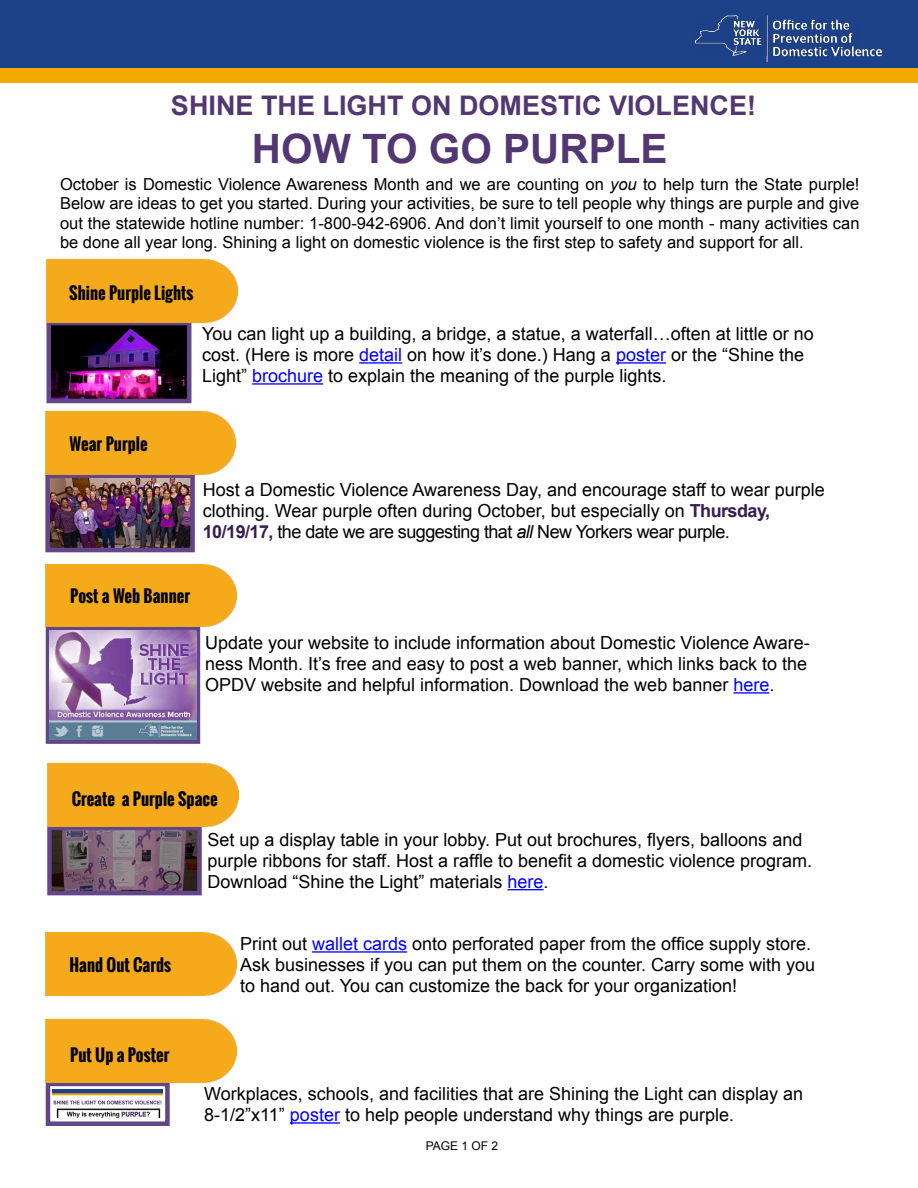
<style>
.page{position:relative;width:918px;height:1188px;background:#fff}
.page>*{position:absolute;margin:0;border:0;box-sizing:border-box;transform-origin:0 0}
.t1{font:700 40.5px "Arial";color:#523773}
.t2{font:700 27px "Arial";color:#523773}
.t3{font:18px/21px "Arial";color:#000}
.t4{font:16.5px/19.5px "Arial";color:#000;text-align:justify}
.t5{font:700 16.5px "Oswald";color:#000}
.t6{font:12px "Arial";color:#000}
.s1{font-style:italic}
.s2{color:#00f}
.s3{font-weight:700;color:#371d4f}
</style>
<div class="page">
<hr style="left:359px;top:362px;width:43px;height:2px;background:#00f">
<hr style="left:616px;top:362px;width:50px;height:2px;background:#00f">
<hr style="left:252px;top:383px;width:71px;height:2px;background:#00f">
<img style="left:51px;top:326px;width:135px;height:72px">
<div style="left:46px;top:321px;width:145px;height:82px;border:4px solid #634589"></div>
<div style="left:0;top:0;width:918px;height:69px;background:#1d428a"></div>
<div style="left:0;top:68px;width:918px;height:15px;background:#f2a900"></div>
<hr style="left:733px;top:692px;width:36px;height:2px;background:#00f">
<div style="left:46px;top:626px;width:154px;height:118px;border:4px solid #634589"></div>
<hr style="left:290px;top:1122px;width:50px;height:2px;background:#00f">
<div style="left:46px;top:1082px;width:124px;height:44px;border:4px solid #634589"></div>
<img style="left:50px;top:478px;width:140px;height:69px">
<div style="left:45px;top:473px;width:150px;height:79px;border:4px solid #634589"></div>
<div style="left:46px;top:260px;width:191px;height:62px;background:#f5aa1c"></div>
<div style="left:45px;top:412px;width:191px;height:62px;background:#f5aa1c"></div>
<div style="left:46px;top:564px;width:191px;height:63px;background:#f5aa1c"></div>
<hr style="left:312px;top:951px;width:95px;height:2px;background:#00f">
<hr style="left:508px;top:889px;width:36px;height:1px;background:#00f">
<img style="left:52px;top:831px;width:145px;height:59px">
<div style="left:47px;top:826px;width:155px;height:69px;border:4px solid #634589"></div>
<div style="left:45px;top:933px;width:191px;height:63px;background:#f5aa1c"></div>
<div style="left:47px;top:763px;width:191px;height:63px;background:#f5aa1c"></div>
<div style="left:46px;top:1020px;width:191px;height:62px;background:#f5aa1c"></div>
<img style="left:695px;top:15px;width:187px;height:47px">
<img style="left:52px;top:1090px;width:111px;height:28px">
<img style="left:49px;top:630px;width:147px;height:110px">
<h2 class="t2" style="left:171px;top:87px;width:587px">SHINE THE LIGHT ON DOMESTIC VIOLENCE!</h2>
<h1 class="t1" style="left:252px;top:122px;width:417px">HOW TO GO PURPLE</h1>
<p class="t4" style="left:60px;top:174px;width:801px">October is Domestic Violence Awareness Month and we are counting on <span class="s1">you</span> to help turn the State purple!<br>Below are ideas to get you started. During your activities, be sure to tell people why things are purple and give out the statewide hotline number: 1-800-942-6906. And don’t limit yourself to one month - many activities can be done all year long. Shining a light on domestic violence is the first step to safety and support for all.</p>
<p class="t5" style="left:69px;top:280px;width:126px">Shine Purple Lights</p>
<p class="t3" style="left:202px;top:323px;width:613px">You can light up a building, a bridge, a statue, a waterfall…often at little or no cost. (Here is more <span class="s2">detail</span> on how it’s done.) Hang a <span class="s2">poster</span> or the “Shine the<br>Light” <span class="s2">brochure</span> to explain the meaning of the purple lights.</p>
<p class="t5" style="left:70px;top:431px;width:80px">Wear Purple</p>
<p class="t3" style="left:203px;top:480px;width:624px">Host a Domestic Violence Awareness Day, and encourage staff to wear purple clothing. Wear purple often during October, but especially on <span class="s3">Thursday,<br>10/19/17,</span> the date we are suggesting that <span class="s1">all</span> New Yorkers wear purple.</p>
<p class="t5" style="left:70px;top:583px;width:121px">Post a Web Banner</p>
<p class="t3" style="left:205px;top:632px;width:606px">Update your website to include information about Domestic Violence Aware&shy;ness Month. It’s free and easy to post a web banner, which links back to the<br>OPDV website and helpful information. Download the web banner <span class="s2">here</span>.</p>
<p class="t5" style="left:72px;top:786px;width:147px">Create a Purple Space</p>
<p class="t5" style="left:70px;top:952px;width:103px">Hand Out Cards</p>
<p class="t5" style="left:70px;top:1042px;width:101px">Put Up a Poster</p>
<p class="t3" style="left:207px;top:829px;width:606px">Set up a display table in your lobby. Put out brochures, flyers, balloons and purple ribbons for staff. Host a raffle to benefit a domestic violence program.<br>Download “Shine the Light” materials <span class="s2">here</span>.</p>
<p class="t3" style="left:240px;top:933px;width:577px">Print out <span class="s2">wallet cards</span> onto perforated paper from the office supply store.<br>Ask businesses if you can put them on the counter. Carry some with you to hand out. You can customize the back for your organization!</p>
<p class="t3" style="left:204px;top:1083px;width:600px">Workplaces, schools, and facilities that are Shining the Light can display an<br>8-1/2”x11” <span class="s2">poster</span> to help people understand why things are purple.</p>
<p class="t6" style="left:426px;top:1138px;width:74px">PAGE 1 OF 2</p>
</div>
